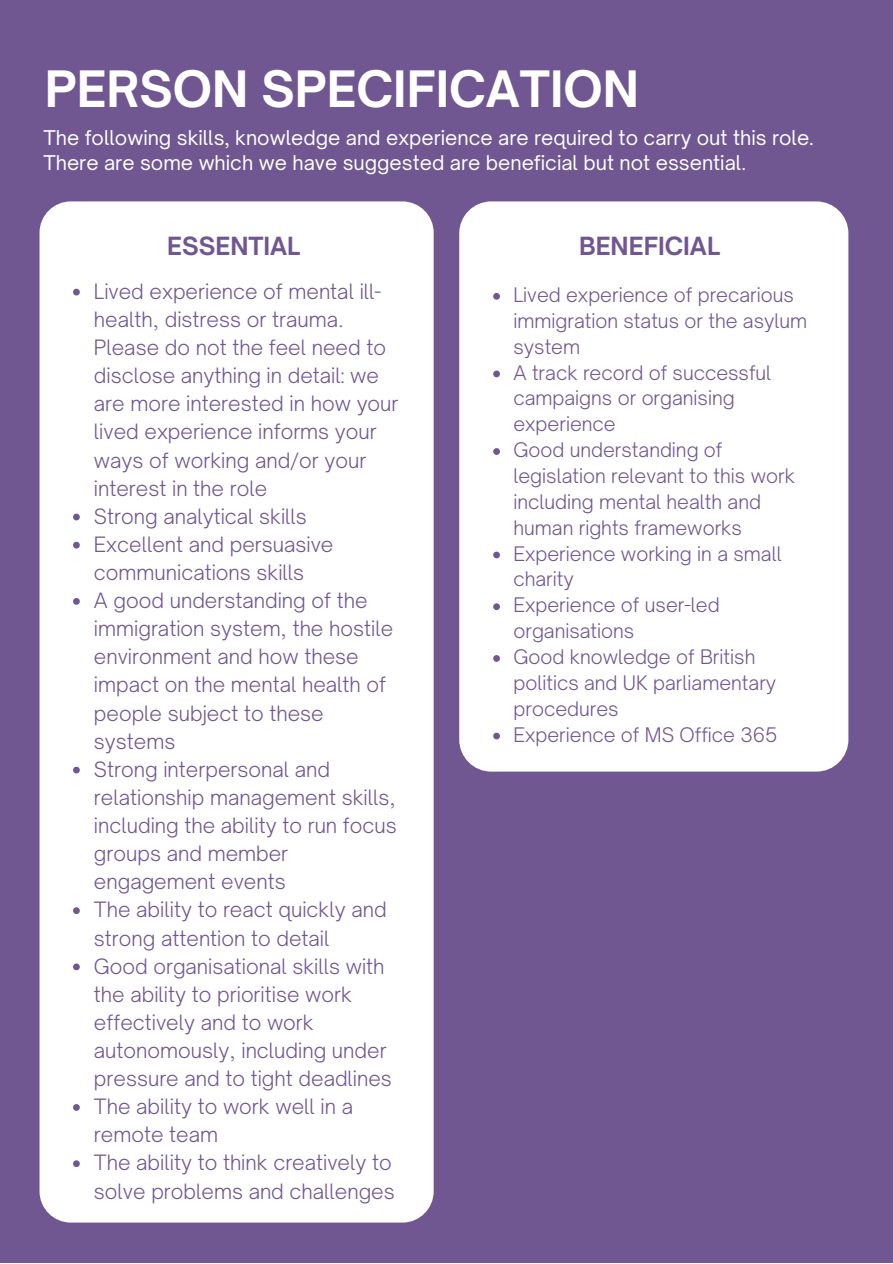
<style>
.page{position:relative;width:893px;height:1264px;background:#fff}
.page>*{position:absolute;margin:0;border:0;box-sizing:border-box;transform-origin:0 0}
.t1{font:700 48px "Open Sauce One";color:#fff}
.t2{font:700 24px "Open Sauce One";color:#705792}
.t3{font:300 20.25px/28px "Open Sauce One";color:#705792}
.t4{font:19.5px/24.8px "Open Sauce One";color:#fff}
.t5{font:300 19.2px/25.8px "Open Sauce One";color:#705792}
</style>
<div class="page">
<div style="left:0;top:0;width:892px;height:1262px;background:#705792"></div>
<div style="left:40px;top:201px;width:393px;height:1021px;background:#fff;border-radius:31px"></div>
<svg style="left:73px;top:289px;width:7px;height:6px"></svg>
<svg style="left:73px;top:513px;width:7px;height:7px"></svg>
<svg style="left:73px;top:542px;width:7px;height:6px"></svg>
<svg style="left:73px;top:598px;width:7px;height:6px"></svg>
<svg style="left:73px;top:766px;width:7px;height:7px"></svg>
<svg style="left:73px;top:907px;width:7px;height:7px"></svg>
<svg style="left:73px;top:963px;width:7px;height:7px"></svg>
<svg style="left:73px;top:1104px;width:7px;height:6px"></svg>
<svg style="left:73px;top:1160px;width:7px;height:7px"></svg>
<div style="left:459px;top:201px;width:389px;height:570px;background:#fff;border-radius:32px"></div>
<svg style="left:493px;top:293px;width:7px;height:7px"></svg>
<svg style="left:493px;top:370px;width:7px;height:7px"></svg>
<svg style="left:493px;top:448px;width:7px;height:7px"></svg>
<svg style="left:493px;top:551px;width:7px;height:7px"></svg>
<svg style="left:493px;top:603px;width:7px;height:7px"></svg>
<svg style="left:493px;top:655px;width:7px;height:7px"></svg>
<svg style="left:493px;top:732px;width:7px;height:7px"></svg>
<h1 class="t1" style="left:45px;top:59px;width:596px">PERSON SPECIFICATION</h1>
<p class="t4" style="left:43px;top:125px;width:772px">The following skills, knowledge and experience are required to carry out this role.<br>There are some which we have suggested are beneficial but not essential.</p>
<p class="t2" style="left:167px;top:231px;width:135px">ESSENTIAL</p>
<p class="t3" style="left:94px;top:277px;width:306px">Lived experience of mental ill&shy;health, distress or trauma.<br>Please do not the feel need to disclose anything in detail: we are more interested in how your lived experience informs your ways of working and/or your interest in the role<br>Strong analytical skills<br>Excellent and persuasive communications skills<br>A good understanding of the immigration system, the hostile environment and how these impact on the mental health of people subject to these systems<br>Strong interpersonal and relationship management skills, including the ability to run focus groups and member engagement events<br>The ability to react quickly and strong attention to detail<br>Good organisational skills with the ability to prioritise work effectively and to work autonomously, including under pressure and to tight deadlines<br>The ability to work well in a remote team<br>The ability to think creatively to solve problems and challenges</p>
<p class="t2" style="left:579px;top:231px;width:143px">BENEFICIAL</p>
<p class="t5" style="left:513px;top:282px;width:295px">Lived experience of precarious immigration status or the asylum system<br>A track record of successful campaigns or organising experience<br>Good understanding of legislation relevant to this work including mental health and human rights frameworks<br>Experience working in a small charity<br>Experience of user-led organisations<br>Good knowledge of British politics and UK parliamentary procedures<br>Experience of MS Office 365</p>
</div>
